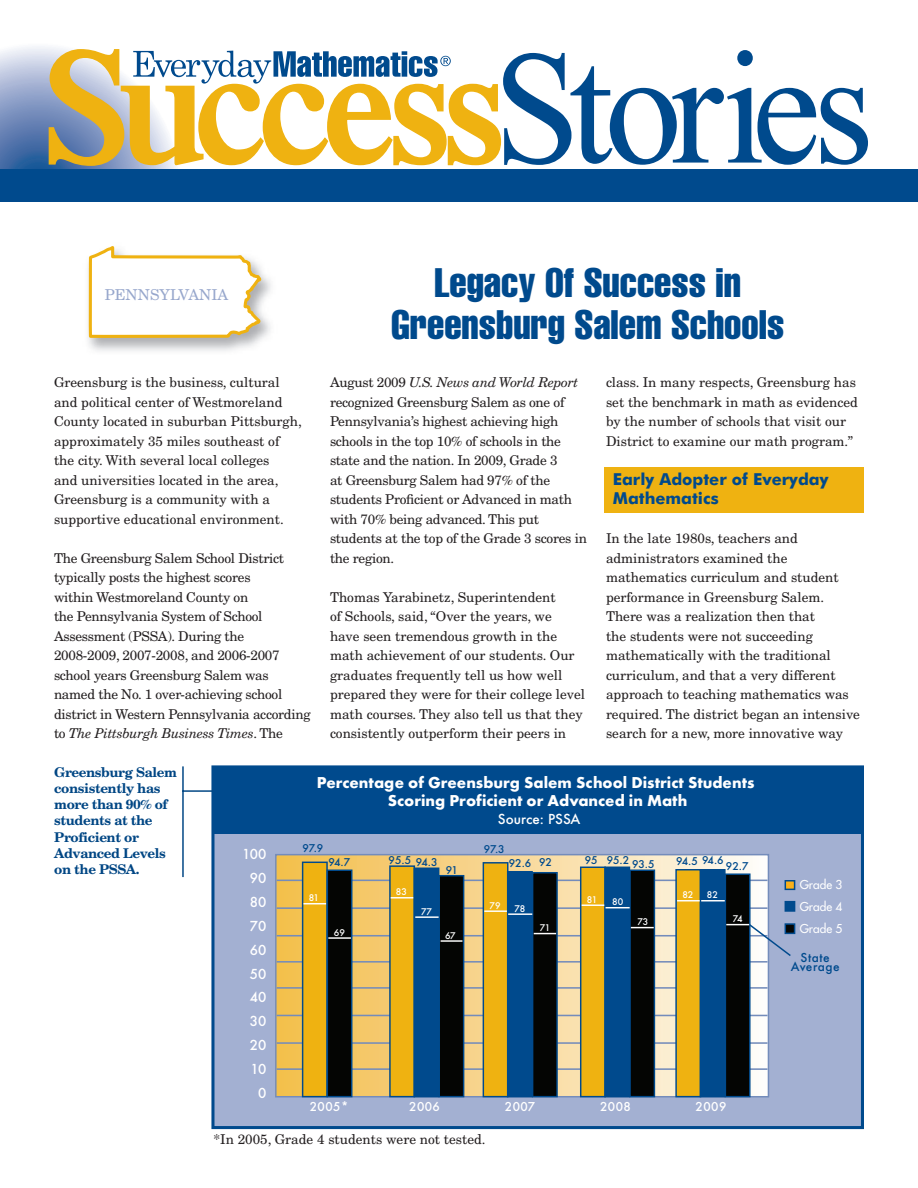
<style>
.page{position:relative;width:918px;height:1188px;background:#fff}
.page>*{position:absolute;margin:0;border:0;box-sizing:border-box;transform-origin:0 0}
.t1{font:extra-condensed 40.5px/42px "Helvetica";color:#004a8d;text-align:center}
.t2{font:700 16.5px/19.5px "Futura BT";color:#004a8d}
.t3{font:700 16.35px/17.9px "Futura T";color:#fff;text-align:center}
.t4{font:15px "New Century Schlbk";color:#97a7cc}
.t5{font:13.5px/19.5px "New Century Schlbk";color:#231f20}
.t6{font:13.5px/19.5px "New Century Schlbk";letter-spacing:-.02em;color:#231f20}
.t7{font:700 13.35px/16px "New Century Schlbk";letter-spacing:-.03em;color:#004684}
.t8{font:500 13.35px/23.9px "Futura";color:#fff;text-align:right}
.t9{font:500 11.85px "Futura";letter-spacing:.04em;color:#fff}
.t10{font:11.85px/22.4px "Futura";color:#fff;text-align:justify}
.t11{font:500 11.85px/9px "Futura";letter-spacing:.04em;color:#004a8d;text-align:center}
.t12{font:500 10.5px "Futura";letter-spacing:-.015em;color:#004a8d}
.t13{font:500 9px "Futura";color:#fff}
.s1{font-style:italic}
</style>
<div class="page">
<div style="left:604px;top:467px;width:260px;height:45px;background:#efb211"></div>
<svg style="left:89px;top:246px;width:172px;height:92px"></svg>
<div style="left:0;top:169px;width:918px;height:32px;background:#004a8d"></div>
<svg style="left:0;top:46px;width:868px;height:123px"></svg>
<div style="left:213px;top:767px;width:649px;height:361px;background:#a3b0d2"></div>
<div style="left:211px;top:765px;width:653px;height:364px;border:3px solid #004a8d"></div>
<svg style="left:278px;top:857px;width:488px;height:237px;background:#f4d594"></svg>
<div style="left:275px;top:854px;width:494px;height:243px;border:2px solid #748cbb"></div>
<hr style="left:277px;top:907px;width:490px;height:2px;background:#748cbb">
<hr style="left:277px;top:880px;width:490px;height:1px;background:#748cbb">
<hr style="left:277px;top:935px;width:490px;height:2px;background:#748cbb">
<hr style="left:277px;top:961px;width:490px;height:2px;background:#748cbb">
<hr style="left:277px;top:987px;width:490px;height:2px;background:#748cbb">
<hr style="left:277px;top:1015px;width:490px;height:1px;background:#748cbb">
<hr style="left:277px;top:1042px;width:490px;height:2px;background:#748cbb">
<hr style="left:277px;top:1068px;width:490px;height:2px;background:#748cbb">
<div style="left:212px;top:766px;width:651px;height:68px;background:#004a8d"></div>
<div style="left:389px;top:865px;width:26px;height:232px;background:#efb211;border:1px solid #004a8d"></div>
<div style="left:438px;top:875px;width:26px;height:222px;background:#040503;border:1px solid #004a8d"></div>
<div style="left:414px;top:868px;width:25px;height:229px;background:#004a8d"></div>
<div style="left:483px;top:862px;width:25px;height:235px;background:#efb211;border:1px solid #004a8d"></div>
<div style="left:532px;top:872px;width:26px;height:225px;background:#040503;border:1px solid #004a8d"></div>
<div style="left:507px;top:871px;width:26px;height:226px;background:#004a8d"></div>
<div style="left:580px;top:867px;width:26px;height:230px;background:#efb211;border:1px solid #004a8d"></div>
<div style="left:629px;top:870px;width:26px;height:227px;background:#040503;border:1px solid #004a8d"></div>
<div style="left:604px;top:867px;width:26px;height:230px;background:#004a8d;border:1px solid #004a8d"></div>
<div style="left:675px;top:869px;width:26px;height:228px;background:#efb211;border:1px solid #004a8d"></div>
<div style="left:725px;top:873px;width:26px;height:224px;background:#040503;border:1px solid #004a8d"></div>
<div style="left:700px;top:869px;width:26px;height:228px;background:#004a8d"></div>
<div style="left:302px;top:862px;width:26px;height:235px;background:#efb211;border:1px solid #004a8d"></div>
<div style="left:327px;top:870px;width:25px;height:227px;background:#040503;border:1px solid #004a8d"></div>
<div style="left:785px;top:880px;width:10px;height:10px;background:#fab019;border:1px solid #004a8d"></div>
<div style="left:785px;top:901px;width:10px;height:11px;background:#004a8d;border:1px solid #004a8d"></div>
<div style="left:785px;top:923px;width:10px;height:11px;background:#040503;border:1px solid #004a8d"></div>
<hr style="left:183px;top:790px;width:29px;height:2px;background:#004684">
<hr style="left:182px;top:766px;width:2px;height:111px;background:#004684">
<svg style="left:303px;top:903px;width:23px;height:1px"></svg>
<hr style="left:391px;top:897px;width:22px;height:2px;background:#fff">
<hr style="left:582px;top:904px;width:22px;height:2px;background:#fff">
<svg style="left:677px;top:900px;width:48px;height:1px"></svg>
<svg style="left:606px;top:907px;width:24px;height:1px"></svg>
<hr style="left:484px;top:910px;width:23px;height:2px;background:#fff">
<hr style="left:508px;top:913px;width:24px;height:2px;background:#fff">
<svg style="left:534px;top:933px;width:22px;height:1px"></svg>
<svg style="left:631px;top:927px;width:23px;height:1px"></svg>
<hr style="left:415px;top:916px;width:24px;height:2px;background:#fff">
<hr style="left:441px;top:940px;width:21px;height:2px;background:#fff">
<hr style="left:328px;top:937px;width:23px;height:2px;background:#fff">
<svg style="left:726px;top:923px;width:66px;height:35px"></svg>
<p class="t4" style="left:105px;top:285px;width:125px">PENNSYLVANIA</p>
<p class="t5" style="left:54px;top:373px;width:249px">Greensburg is the business, cultural and political center of Westmoreland County located in suburban Pittsburgh, approximately 35 miles southeast of the city. With several local colleges<br>and universities located in the area, Greensburg is a community with a supportive educational environment.</p>
<p class="t6" style="left:54px;top:548px;width:258px">The Greensburg Salem School District typically posts the highest scores<br>within Westmoreland County on<br>the Pennsylvania System of School Assessment (PSSA). During the 2008-2009, 2007-2008, and 2006-2007 school years Greensburg Salem was named the No. 1 over-achieving school district in Western Pennsylvania according to <span class="s1">The Pittsburgh Business Times</span>. The</p>
<p class="t1" style="left:391px;top:261px;width:395px">Legacy Of Success in<br>Greensburg Salem Schools</p>
<p class="t6" style="left:330px;top:373px;width:258px">August 2009 <span class="s1">U.S. News and World Report </span>recognized Greensburg Salem as one of Pennsylvania’s highest achieving high schools in the top 10% of schools in the state and the nation. In 2009, Grade 3<br>at Greensburg Salem had 97% of the students Proficient or Advanced in math with 70% being advanced. This put students at the top of the Grade 3 scores in the region.</p>
<p class="t5" style="left:330px;top:587px;width:257px">Thomas Yarabinetz, Superintendent<br>of Schools, said, “Over the years, we<br>have seen tremendous growth in the math achievement of our students. Our graduates frequently tell us how well prepared they were for their college level math courses. They also tell us that they consistently outperform their peers in</p>
<p class="t5" style="left:606px;top:373px;width:253px">class. In many respects, Greensburg has set the benchmark in math as evidenced by the number of schools that visit our District to examine our math program.”</p>
<p class="t2" style="left:613px;top:469px;width:217px">Early Adopter of Everyday<br>Mathematics</p>
<p class="t5" style="left:606px;top:529px;width:256px">In the late 1980s, teachers and administrators examined the mathematics curriculum and student performance in Greensburg Salem.<br>There was a realization then that<br>the students were not succeeding mathematically with the traditional curriculum, and that a very different approach to teaching mathematics was required. The district began an intensive search for a new, more innovative way</p>
<p class="t7" style="left:54px;top:764px;width:124px">Greensburg Salem consistently has more than 90% of students at the<br>Proficient or<br>Advanced Levels on the PSSA.</p>
<p class="t8" style="left:242px;top:842px;width:25px">100<br>90<br>80<br>70<br>60<br>50<br>40<br>30<br>20<br>10<br>0</p>
<p class="t3" style="left:317px;top:774px;width:439px">Percentage of Greensburg Salem School District Students<br>Scoring Proficient or Advanced in Math</p>
<p class="t8" style="left:498px;top:807px;width:84px">Source: PSSA</p>
<p class="t12" style="left:303px;top:841px;width:22px">97.9</p>
<p class="t12" style="left:484px;top:842px;width:22px">97.3</p>
<p class="t12" style="left:329px;top:855px;width:23px">94.7</p>
<p class="t12" style="left:389px;top:854px;width:50px">95.5 94.3</p>
<p class="t12" style="left:446px;top:863px;width:14px">91</p>
<p class="t12" style="left:509px;top:856px;width:45px">92.6 92</p>
<p class="t12" style="left:585px;top:853px;width:71px">95 95.2 93.5</p>
<p class="t12" style="left:676px;top:854px;width:49px">94.5 94.6</p>
<p class="t12" style="left:726px;top:859px;width:24px">92.7</p>
<p class="t13" style="left:309px;top:892px;width:12px">81</p>
<p class="t13" style="left:334px;top:926px;width:13px">69</p>
<p class="t13" style="left:396px;top:886px;width:13px">83</p>
<p class="t13" style="left:421px;top:905px;width:13px">77</p>
<p class="t13" style="left:445px;top:929px;width:12px">67</p>
<p class="t13" style="left:490px;top:899px;width:13px">79</p>
<p class="t13" style="left:514px;top:902px;width:13px">78</p>
<p class="t13" style="left:540px;top:922px;width:12px">71</p>
<p class="t13" style="left:587px;top:893px;width:12px">81</p>
<p class="t13" style="left:612px;top:896px;width:13px">80</p>
<p class="t13" style="left:682px;top:889px;width:13px">82</p>
<p class="t13" style="left:707px;top:889px;width:13px">82</p>
<p class="t13" style="left:637px;top:916px;width:13px">73</p>
<p class="t13" style="left:733px;top:913px;width:11px">74</p>
<p class="t9" style="left:310px;top:1099px;width:40px">2005*</p>
<p class="t9" style="left:409px;top:1099px;width:32px">2006</p>
<p class="t9" style="left:505px;top:1099px;width:32px">2007</p>
<p class="t9" style="left:600px;top:1099px;width:32px">2008</p>
<p class="t9" style="left:696px;top:1099px;width:32px">2009</p>
<p class="t5" style="left:214px;top:1130px;width:274px">*In 2005, Grade 4 students were not tested.</p>
<p class="t10" style="left:800px;top:873px;width:44px">Grade 3<br>Grade 4<br>Grade 5</p>
<p class="t11" style="left:791px;top:953px;width:50px">State<br>Average</p>
</div>
